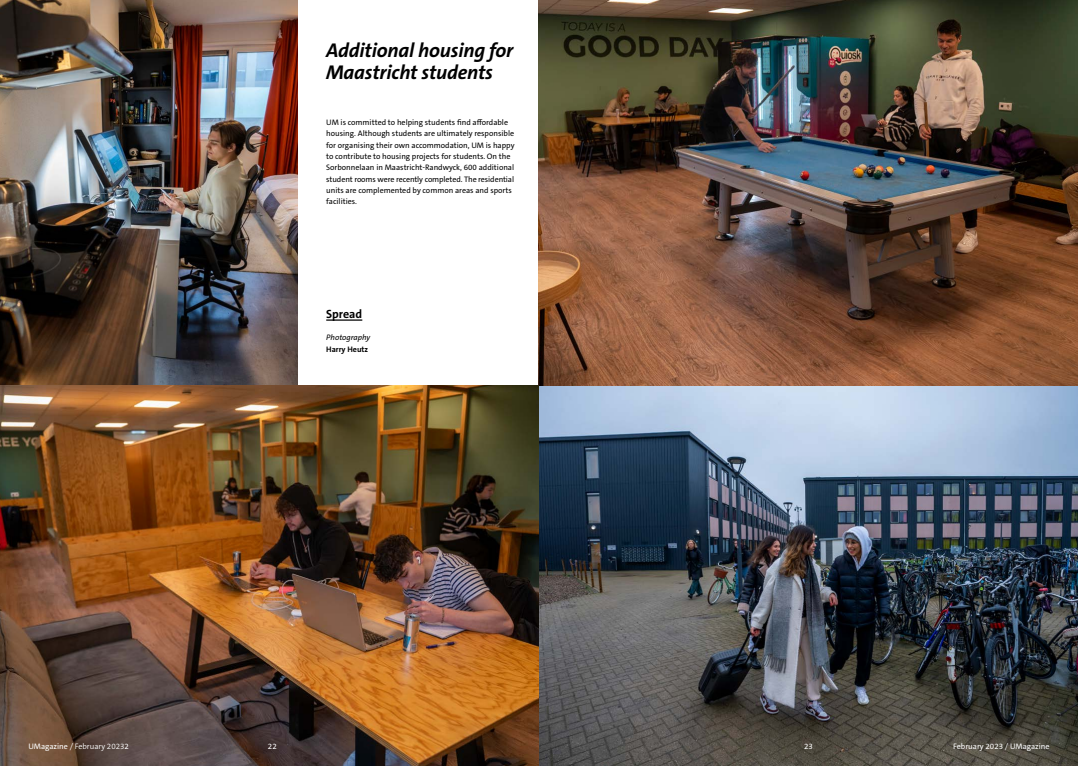
<style>
.page{position:relative;width:1078px;height:766px;background:#fff}
.page>*{position:absolute;margin:0;border:0;box-sizing:border-box;transform-origin:0 0}
.t1{font:italic 700 20px/22.7px "The Sans C5";letter-spacing:-.01em;color:#000}
.t2{font:700 12px "The Sans C5";color:#000}
.t3{font:8px/11.3px "The Sans C5";color:#000}
.t4{font:8px "The Sans C5";color:#fff}
.t5{font:300 8px "The Sans C5";color:#fff}
.t6{font:italic 8px "The Sans C5";color:#000}
.t7{font:700 8px "The Sans C5";color:#000}
.s1{font-weight:400}
.s2{font-weight:300}
</style>
<div class="page">
<img style="left:539px;top:386px;width:538px;height:379px">
<img style="left:0;top:0;width:298px;height:386px">
<img style="left:539px;top:0;width:538px;height:386px">
<img style="left:0;top:386px;width:539px;height:379px">
<hr style="left:326px;top:319px;width:36px;height:1px;background:#000">
<h1 class="t1" style="left:326px;top:39px;width:188px">Additional housing for<br>Maastricht students</h1>
<p class="t3" style="left:326px;top:116px;width:190px">UM is committed to helping students find affordable housing. Although students are ultimately responsible for organising their own accommodation, UM is happy to contribute to housing projects for students. On the Sorbonnelaan in Maastricht-Randwyck, 600 additional student rooms were recently completed. The residential units are complemented by common areas and sports facilities.</p>
<h2 class="t2" style="left:326px;top:306px;width:38px">Spread</h2>
<p class="t6" style="left:326px;top:332px;width:46px">Photography</p>
<p class="t7" style="left:326px;top:344px;width:43px">Harry Heutz</p>
<p class="t5" style="left:28px;top:741px;width:102px"><span class="s1">UMagazine</span> / February 2023<span class="s1">2</span></p>
<p class="t4" style="left:268px;top:741px;width:10px">22</p>
<p class="t4" style="left:803px;top:741px;width:10px">23</p>
<p class="t4" style="left:953px;top:741px;width:98px">February 2023 <span class="s2">/</span> UMagazine</p>
</div>
